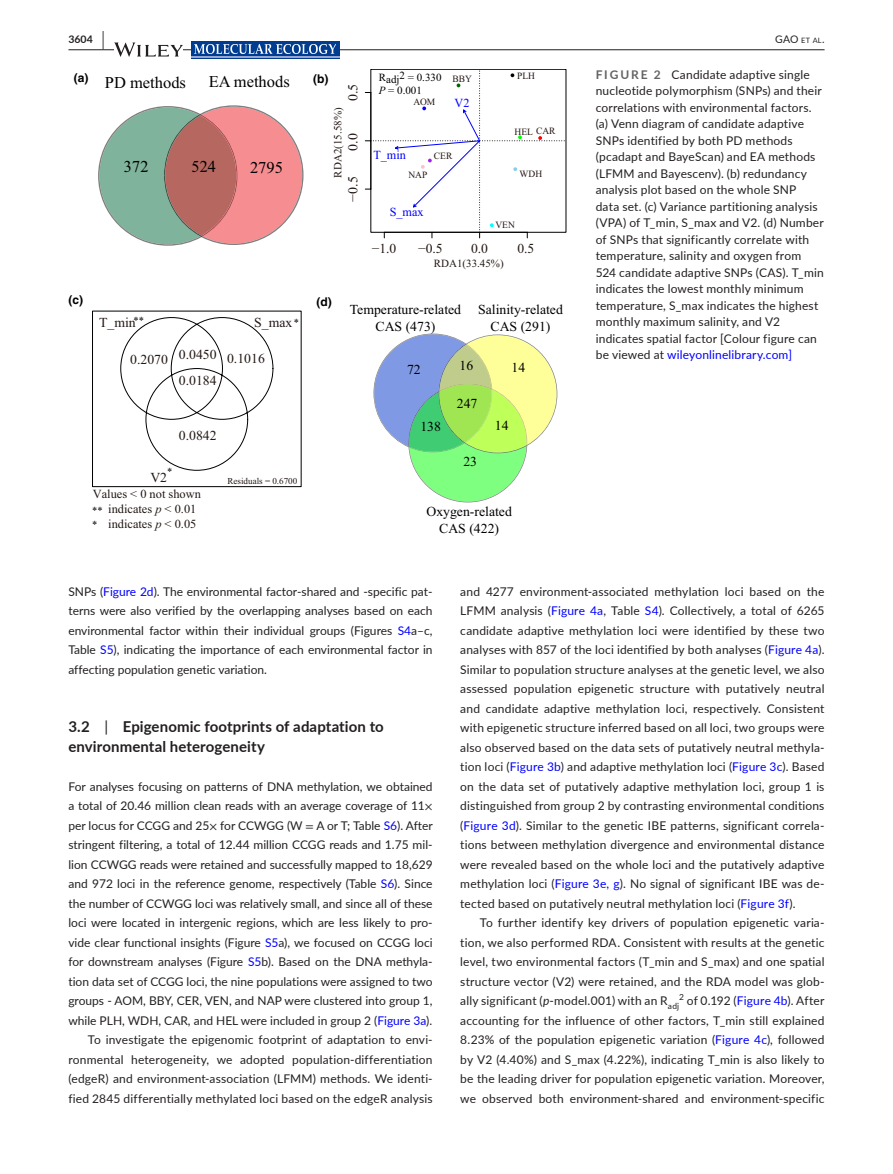
<style>
.page{position:relative;width:893px;height:1174px;background:#fff}
.page>*{position:absolute;margin:0;border:0;box-sizing:border-box;transform-origin:0 0}
.t1{font:16.5px "Times New Roman";color:#000}
.t2{font:700 15px/19.5px "Lato";letter-spacing:.005em;color:#231f20}
.t3{font:13.8px/16.5px "Times New Roman";color:#000;text-align:center}
.t4{font:13.8px/26.4px "Times New Roman";color:#231815}
.t5{font:12.3px/14.9px "Times New Roman";color:#231815}
.t6{font:12.3px "Times New Roman";color:#00f}
.t7{font:12px/19.5px "Lato";letter-spacing:.005em;color:#231f20;text-align:justify}
.t8{font:700 12px "Helvetica";color:#010101}
.t9{font:10.95px "Times New Roman";color:#231815}
.t10{font:10.95px/13.2px "Times New Roman";color:#000}
.t11{font:10.5px "Lato";color:#231f20}
.t12{font:10.5px/13.8px "Times New Roman";color:#000}
.t13{font:700 10.5px "Lato";color:#231f20}
.t14{font:9.6px "Times New Roman";color:#231815}
.t15{font:9px "Times New Roman";color:#231815}
.s1{font-size:19.5px}
.s2{font-size:7.35px}
.s3{font-style:italic}
.s4{font-weight:700;color:#636366}
.s5{color:#00f}
.s6{font-weight:400}
.s7{font-family:"STIX"}
</style>
<div class="page">
<hr style="left:68px;top:49px;width:756px;height:1px;background:#231f20">
<svg style="left:114px;top:42px;width:69px;height:15px"></svg>
<svg style="left:191px;top:41px;width:148px;height:15px"></svg>
<img style="left:194px;top:45px;width:142px;height:8px">
<hr style="left:191px;top:56px;width:148px;height:2px;background:#96a6d0">
<svg style="left:373px;top:333px;width:184px;height:169px"></svg>
<svg style="left:365px;top:69px;width:201px;height:169px"></svg>
<svg style="left:92px;top:310px;width:210px;height:177px"></svg>
<svg style="left:98px;top:105px;width:205px;height:141px"></svg>
<p class="t13" style="left:68px;top:31px;width:37px">3604 <span class="s1">|</span></p>
<p class="t11" style="left:775px;top:31px;width:51px">GAO <span class="s2">et al</span>.</p>
<p class="t8" style="left:74px;top:70px;width:16px">(a)</p>
<p class="t8" style="left:313px;top:72px;width:17px">(b)</p>
<h1 class="t1" style="left:105px;top:71px;width:83px">PD methods</h1>
<h1 class="t1" style="left:209px;top:70px;width:83px">EA methods</h1>
<p class="t4" style="left:339px;top:101px;width:19px;rotate:-90deg">0.5</p>
<h1 class="t1" style="left:250px;top:156px;width:34px">2795</h1>
<p class="t9" style="left:330px;top:178px;width:71px;rotate:-90deg">RDA2(15.58%)</p>
<p class="t4" style="left:339px;top:151px;width:19px;rotate:-90deg">0.0</p>
<p class="t4" style="left:339px;top:202px;width:27px;rotate:-90deg">−0.5</p>
<p class="t10" style="left:379px;top:70px;width:64px">Radj2 = 0.330<br><span class="s3">P</span> = 0.001</p>
<p class="t14" style="left:414px;top:96px;width:23px">AOM</p>
<p class="t14" style="left:452px;top:72px;width:21px">BBY</p>
<p class="t6" style="left:455px;top:94px;width:16px">V2</p>
<p class="t6" style="left:373px;top:147px;width:34px">T_min</p>
<p class="t14" style="left:434px;top:149px;width:20px">CER</p>
<p class="t14" style="left:408px;top:168px;width:20px">NAP</p>
<p class="t6" style="left:390px;top:204px;width:35px">S_max</p>
<p class="t14" style="left:517px;top:70px;width:19px">PLH</p>
<p class="t14" style="left:515px;top:125px;width:42px">HEL CAR</p>
<p class="t14" style="left:520px;top:167px;width:24px">WDH</p>
<p class="t14" style="left:495px;top:218px;width:21px">VEN</p>
<p class="t4" style="left:372px;top:234px;width:26px">−1.0</p>
<p class="t4" style="left:418px;top:234px;width:26px">−0.5</p>
<p class="t4" style="left:471px;top:234px;width:18px">0.0</p>
<p class="t4" style="left:517px;top:234px;width:18px">0.5</p>
<p class="t9" style="left:434px;top:256px;width:71px">RDA1(33.45%)</p>
<p class="t8" style="left:68px;top:292px;width:16px">(c)</p>
<p class="t8" style="left:317px;top:294px;width:17px">(d)</p>
<p class="t12" style="left:133px;top:313px;width:12px">**</p>
<p class="t4" style="left:99px;top:309px;width:38px">T_min</p>
<p class="t4" style="left:254px;top:309px;width:40px">S_max</p>
<p class="t12" style="left:294px;top:315px;width:7px">*</p>
<p class="t4" style="left:179px;top:341px;width:39px">0.0450<br>0.0184</p>
<p class="t4" style="left:130px;top:346px;width:39px">0.2070</p>
<p class="t4" style="left:227px;top:345px;width:39px">0.1016</p>
<p class="t4" style="left:179px;top:422px;width:39px">0.0842</p>
<p class="t12" style="left:167px;top:464px;width:7px">*</p>
<p class="t4" style="left:150px;top:463px;width:18px">V2</p>
<p class="t5" style="left:108px;top:486px;width:94px;text-indent:-15px">Values &lt; 0 not shown indicates <span class="s3">p</span> &lt; 0.01 indicates <span class="s3">p</span> &lt; 0.05</p>
<p class="t12" style="left:92px;top:503px;width:12px">** *</p>
<p class="t15" style="left:227px;top:475px;width:71px">Residuals = 0.6700</p>
<p class="t3" style="left:350px;top:301px;width:113px">Temperature-related<br>CAS (473)</p>
<p class="t3" style="left:478px;top:301px;width:86px">Salinity-related<br>CAS (291)</p>
<p class="t3" style="left:407px;top:361px;width:15px">72</p>
<p class="t3" style="left:460px;top:357px;width:15px">16</p>
<p class="t3" style="left:511px;top:359px;width:15px">14</p>
<p class="t3" style="left:420px;top:418px;width:22px">138</p>
<p class="t3" style="left:457px;top:395px;width:22px">247</p>
<p class="t3" style="left:463px;top:453px;width:15px">23</p>
<p class="t3" style="left:495px;top:417px;width:15px">14</p>
<p class="t3" style="left:426px;top:503px;width:87px">Oxygen-related<br>CAS (422)</p>
<p class="t7" style="left:596px;top:66px;width:230px;line-height:16.5px;text-align:left"><span class="s4">FIGURE 2</span> Candidate adaptive single nucleotide polymorphism (SNPs) and their correlations with environmental factors. (a) Venn diagram of candidate adaptive SNPs identified by both PD methods (pcadapt and BayeScan) and EA methods (LFMM and Bayescenv). (b) redundancy analysis plot based on the whole SNP<br>data set. (c) Variance partitioning analysis (VPA) of T_min, S_max and V2. (d) Number of SNPs that significantly correlate with temperature, salinity and oxygen from 524 candidate adaptive SNPs (CAS). T_min indicates the lowest monthly minimum temperature, S_max indicates the highest monthly maximum salinity, and V2 indicates spatial factor [Colour figure can be viewed at <span class="s5">wileyonlinelibrary.com]</span></p>
<p class="t7" style="left:68px;top:581px;width:366px">SNPs (<span class="s5">Figure 2d</span>). The environmental factor-shared and -specific pat&shy;terns were also verified by the overlapping analyses based on each environmental factor within their individual groups (Figures <span class="s5">S4</span>a–c, Table <span class="s5">S5</span>), indicating the importance of each environmental factor in affecting population genetic variation.</p>
<p class="t2" style="left:68px;top:716px;width:317px">3.2 <span class="s6">|</span> Epigenomic footprints of adaptation to environmental heterogeneity</p>
<p class="t7" style="left:68px;top:776px;width:366px;text-align:right">For analyses focusing on patterns of DNA methylation, we obtained a total of 20.46 million clean reads with an average coverage of 11<span class="s7">× </span>per locus for CCGG and 25<span class="s7">×</span> for CCWGG (W <span class="s7">=</span> A or T; Table <span class="s5">S6</span>). After stringent filtering, a total of 12.44 million CCGG reads and 1.75 mil&shy;lion CCWGG reads were retained and successfully mapped to 18,629 and 972 loci in the reference genome, respectively (Table <span class="s5">S6</span>). Since the number of CCWGG loci was relatively small, and since all of these loci were located in intergenic regions, which are less likely to pro&shy;vide clear functional insights (Figure <span class="s5">S5</span>a), we focused on CCGG loci for downstream analyses (Figure <span class="s5">S5</span>b). Based on the DNA methyla&shy;tion data set of CCGG loci, the nine populations were assigned to two groups - AOM, BBY, CER, VEN, and NAP were clustered into group 1, while PLH, WDH, CAR, and HEL were included in group 2 (<span class="s5">Figure 3a</span>).<br>To investigate the epigenomic footprint of adaptation to envi&shy;ronmental heterogeneity, we adopted population-differentiation (edgeR) and environment-association (LFMM) methods. We identi&shy;fied 2845 differentially methylated loci based on the edgeR analysis</p>
<p class="t7" style="left:460px;top:581px;width:366px">and 4277 environment-associated methylation loci based on the LFMM analysis (<span class="s5">Figure 4a</span>, Table <span class="s5">S4</span>). Collectively, a total of 6265 candidate adaptive methylation loci were identified by these two analyses with 857 of the loci identified by both analyses (<span class="s5">Figure 4a</span>).<br>Similar to population structure analyses at the genetic level, we also assessed population epigenetic structure with putatively neutral and candidate adaptive methylation loci, respectively. Consistent with epigenetic structure inferred based on all loci, two groups were also observed based on the data sets of putatively neutral methyla&shy;tion loci (<span class="s5">Figure 3b</span>) and adaptive methylation loci (<span class="s5">Figure 3c</span>). Based on the data set of putatively adaptive methylation loci, group 1 is distinguished from group 2 by contrasting environmental conditions (<span class="s5">Figure 3d</span>). Similar to the genetic IBE patterns, significant correla&shy;tions between methylation divergence and environmental distance were revealed based on the whole loci and the putatively adaptive methylation loci (<span class="s5">Figure 3e, g</span>). No signal of significant IBE was de&shy;tected based on putatively neutral methylation loci (<span class="s5">Figure 3f</span>).</p>
<p class="t7" style="left:460px;top:912px;width:366px;text-indent:20px">To further identify key drivers of population epigenetic varia&shy;tion, we also performed RDA. Consistent with results at the genetic level, two environmental factors (T_min and S_max) and one spatial structure vector (V2) were retained, and the RDA model was glob&shy;ally significant (<span class="s3">p</span>-model.001) with an R<sub>adj</sub><sup>2</sup> of 0.192 (<span class="s5">Figure 4b</span>). After accounting for the influence of other factors, T_min still explained 8.23% of the population epigenetic variation (<span class="s5">Figure 4c</span>), followed by V2 (4.40%) and S_max (4.22%), indicating T_min is also likely to be the leading driver for population epigenetic variation. Moreover, we observed both environment-shared and environment-specific</p>
</div>
